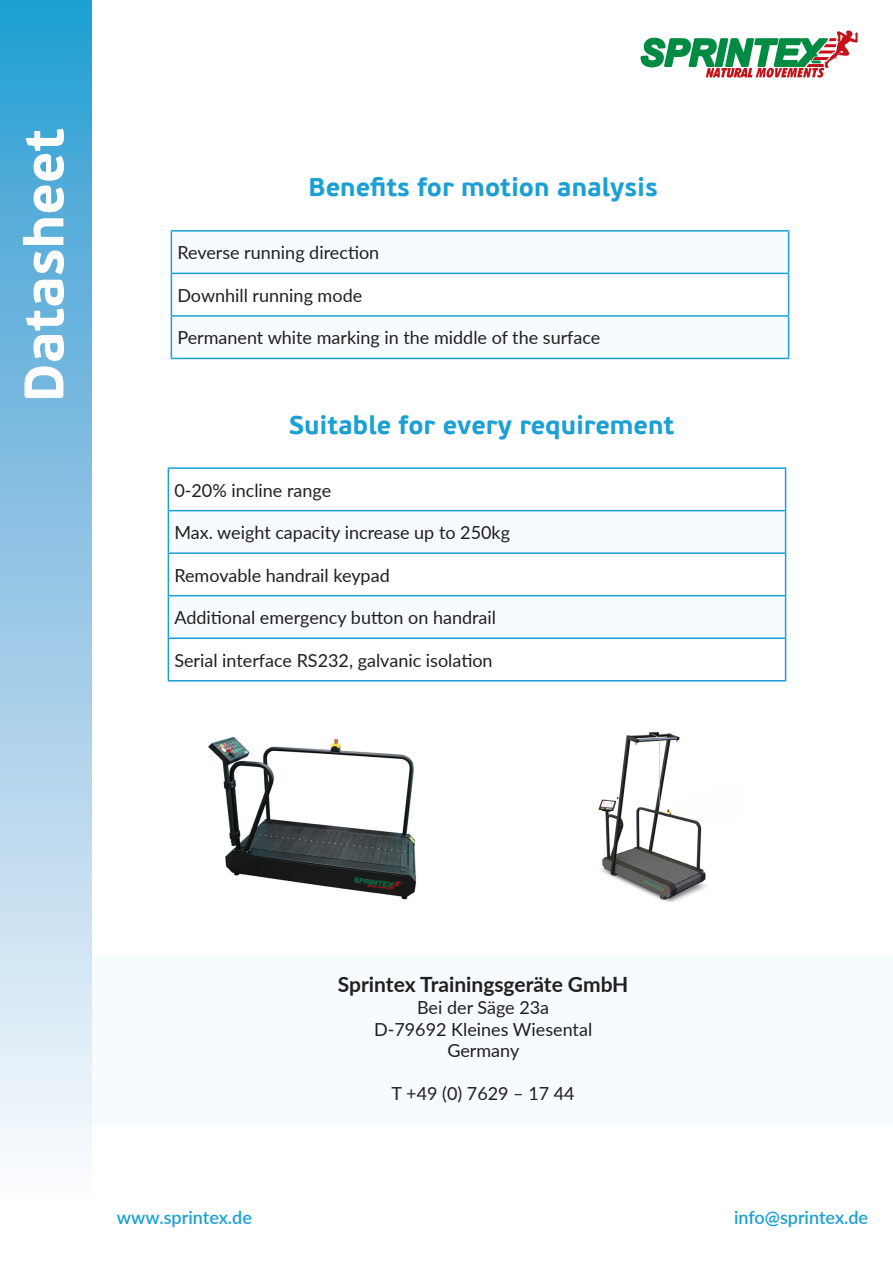
<style>
.page{position:relative;width:893px;height:1263px;background:#fff}
.page>*{position:absolute;margin:0;border:0;box-sizing:border-box;transform-origin:0 0}
.t1{font:700 55.5px "PF Beau Sans Pro";color:#fff}
.t2{font:700 25.5px "PF Beau Sans Pro";color:#1ba0d3}
.t3{font:700 21px "Lato";letter-spacing:-.005em;color:#231f20}
.t4{font:18px/21.6px "Lato";color:#231f20;text-align:center}
.t5{font:600 18px "Lato";color:#1ba0d3}
</style>
<div class="page">
<svg style="left:0;top:0;width:92px;height:1154px;background:#91c7e5"></svg>
<svg style="left:640px;top:30px;width:218px;height:48px"></svg>
<div style="left:92px;top:956px;width:801px;height:168px;background:#f6fbfe"></div>
<svg style="left:172px;top:232px;width:616px;height:126px;fill:#f6fbfe"></svg>
<hr style="left:171px;top:230px;width:618px;height:2px;background:#1ba0d3">
<hr style="left:171px;top:232px;width:1px;height:41px;background:#1ba0d3">
<hr style="left:788px;top:232px;width:1px;height:41px;background:#1ba0d3">
<hr style="left:171px;top:273px;width:618px;height:1px;background:#1ba0d3">
<hr style="left:171px;top:274px;width:1px;height:41px;background:#1ba0d3">
<hr style="left:788px;top:274px;width:1px;height:41px;background:#1ba0d3">
<hr style="left:171px;top:315px;width:618px;height:2px;background:#1ba0d3">
<hr style="left:171px;top:317px;width:1px;height:41px;background:#1ba0d3">
<hr style="left:788px;top:317px;width:1px;height:41px;background:#1ba0d3">
<hr style="left:171px;top:358px;width:618px;height:1px;background:#1ba0d3">
<img style="left:208px;top:736px;width:209px;height:164px">
<img style="left:598px;top:731px;width:109px;height:172px">
<div style="left:168px;top:511px;width:618px;height:42px;background:#f6fbfe"></div>
<div style="left:168px;top:596px;width:618px;height:42px;background:#f6fbfe"></div>
<hr style="left:168px;top:467px;width:618px;height:2px;background:#1ba0d3">
<hr style="left:168px;top:469px;width:1px;height:41px;background:#1ba0d3">
<hr style="left:785px;top:469px;width:1px;height:41px;background:#1ba0d3">
<hr style="left:168px;top:510px;width:618px;height:1px;background:#1ba0d3">
<hr style="left:168px;top:511px;width:1px;height:41px;background:#1ba0d3">
<hr style="left:785px;top:511px;width:1px;height:41px;background:#1ba0d3">
<hr style="left:168px;top:552px;width:618px;height:2px;background:#1ba0d3">
<hr style="left:168px;top:554px;width:1px;height:41px;background:#1ba0d3">
<hr style="left:785px;top:554px;width:1px;height:41px;background:#1ba0d3">
<hr style="left:168px;top:595px;width:618px;height:1px;background:#1ba0d3">
<hr style="left:168px;top:596px;width:1px;height:41px;background:#1ba0d3">
<hr style="left:785px;top:596px;width:1px;height:41px;background:#1ba0d3">
<hr style="left:168px;top:637px;width:618px;height:2px;background:#1ba0d3">
<hr style="left:168px;top:639px;width:1px;height:41px;background:#1ba0d3">
<hr style="left:785px;top:639px;width:1px;height:41px;background:#1ba0d3">
<hr style="left:168px;top:680px;width:618px;height:1px;background:#1ba0d3">
<h1 class="t1" style="left:10px;top:402px;width:275px;rotate:-90deg">Datasheet</h1>
<h2 class="t2" style="left:308px;top:171px;width:351px">Benefits for motion analysis</h2>
<p class="t4" style="left:177px;top:241px;width:203px">Reverse running direction</p>
<p class="t4" style="left:177px;top:284px;width:186px">Downhill running mode</p>
<p class="t4" style="left:177px;top:326px;width:425px">Permanent white marking in the middle of the surface</p>
<h2 class="t2" style="left:289px;top:410px;width:387px">Suitable for every requirement</h2>
<p class="t4" style="left:174px;top:478px;width:158px">0-20% incline range</p>
<p class="t4" style="left:174px;top:521px;width:337px">Max. weight capacity increase up to 250kg</p>
<p class="t4" style="left:174px;top:564px;width:217px">Removable handrail keypad</p>
<p class="t4" style="left:174px;top:606px;width:323px">Additional emergency button on handrail</p>
<p class="t4" style="left:174px;top:649px;width:320px">Serial interface RS232, galvanic isolation</p>
<p class="t3" style="left:338px;top:969px;width:292px">Sprintex Trainingsgeräte GmbH</p>
<p class="t4" style="left:374px;top:996px;width:220px">Bei der Säge 23a<br>D-79692 Kleines Wiesental<br>Germany</p>
<p class="t4" style="left:392px;top:1082px;width:185px">T +49 (0) 7629 – 17 44</p>
<p class="t5" style="left:117px;top:1205px;width:136px">www.sprintex.de</p>
<p class="t5" style="left:734px;top:1205px;width:136px">info@sprintex.de</p>
</div>
